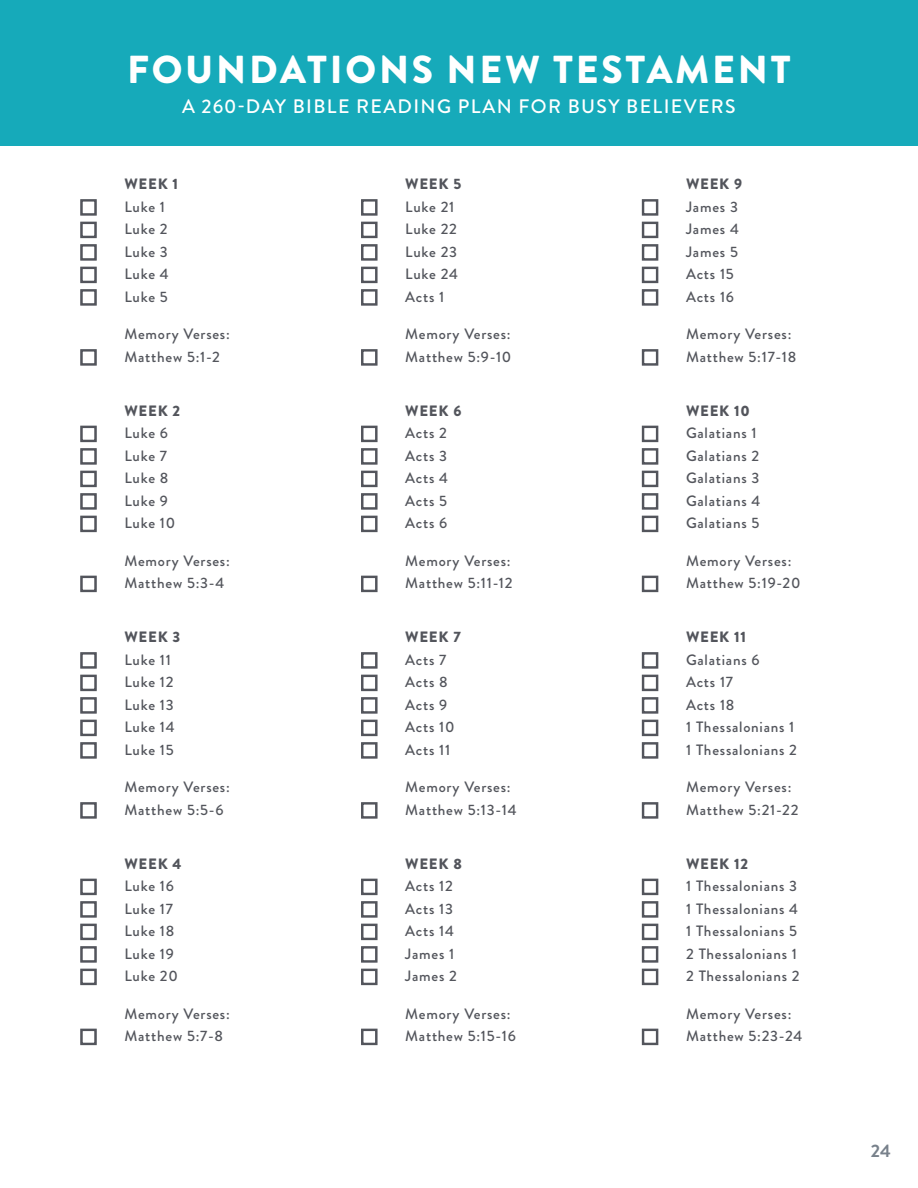
<style>
.page{position:relative;width:918px;height:1188px;background:#fff}
.page>*{position:absolute;margin:0;border:0;box-sizing:border-box;transform-origin:0 0}
.t1{font:900 39px "Brandon Grotesque";letter-spacing:.07em;color:#fff}
.t2{font:500 19.5px "Brandon Grotesque";letter-spacing:.07em;color:#fff}
.t3{font:700 18px "Brandon Grotesque";color:#78818b}
.t4{font:500 15px/22.5px "Brandon Grotesque";letter-spacing:.05em;color:#53555c}
.t5{font:900 15px "Brandon Grotesque";letter-spacing:.05em;color:#53555c}
</style>
<div class="page">
<div style="left:0;top:0;width:918px;height:146px;background:#16aaba"></div>
<h1 class="t1" style="left:127px;top:42px;width:665px">FOUNDATIONS NEW TESTAMENT</h1>
<h2 class="t2" style="left:182px;top:93px;width:555px">A 260-DAY BIBLE READING PLAN FOR BUSY BELIEVERS</h2>
<p class="t5" style="left:124px;top:174px;width:55px">WEEK 1</p>
<p class="t4" style="left:124px;top:196px;width:46px">Luke 1<br>Luke 2<br>Luke 3<br>Luke 4<br>Luke 5</p>
<p class="t4" style="left:124px;top:323px;width:107px">Memory Verses:<br>Matthew 5:1-2</p>
<p class="t5" style="left:124px;top:400px;width:57px">WEEK 2</p>
<p class="t4" style="left:124px;top:422px;width:52px">Luke 6<br>Luke 7<br>Luke 8<br>Luke 9<br>Luke 10</p>
<p class="t4" style="left:124px;top:550px;width:107px">Memory Verses:<br>Matthew 5:3-4</p>
<p class="t5" style="left:124px;top:627px;width:57px">WEEK 3</p>
<p class="t4" style="left:124px;top:649px;width:52px">Luke 11<br>Luke 12<br>Luke 13<br>Luke 14<br>Luke 15</p>
<p class="t4" style="left:124px;top:776px;width:107px">Memory Verses:<br>Matthew 5:5-6</p>
<p class="t5" style="left:124px;top:853px;width:59px">WEEK 4</p>
<p class="t4" style="left:124px;top:875px;width:55px">Luke 16<br>Luke 17<br>Luke 18<br>Luke 19<br>Luke 20</p>
<p class="t4" style="left:124px;top:1003px;width:107px">Memory Verses:<br>Matthew 5:7-8</p>
<p class="t5" style="left:405px;top:174px;width:58px">WEEK 5</p>
<p class="t4" style="left:405px;top:196px;width:54px">Luke 21<br>Luke 22<br>Luke 23<br>Luke 24<br>Acts 1</p>
<p class="t4" style="left:405px;top:323px;width:108px">Memory Verses:<br>Matthew 5:9-10</p>
<p class="t5" style="left:405px;top:400px;width:58px">WEEK 6</p>
<p class="t4" style="left:405px;top:422px;width:44px;text-align:justify">Acts 2<br>Acts 3<br>Acts 4<br>Acts 5<br>Acts 6</p>
<p class="t4" style="left:405px;top:550px;width:109px">Memory Verses:<br>Matthew 5:11-12</p>
<p class="t5" style="left:405px;top:627px;width:57px">WEEK 7</p>
<p class="t4" style="left:405px;top:649px;width:51px">Acts 7<br>Acts 8<br>Acts 9<br>Acts 10<br>Acts 11</p>
<p class="t4" style="left:405px;top:776px;width:113px">Memory Verses:<br>Matthew 5:13-14</p>
<p class="t5" style="left:405px;top:853px;width:58px">WEEK 8</p>
<p class="t4" style="left:405px;top:875px;width:53px">Acts 12<br>Acts 13<br>Acts 14<br>James 1<br>James 2</p>
<p class="t4" style="left:405px;top:1003px;width:112px">Memory Verses:<br>Matthew 5:15-16</p>
<p class="t5" style="left:686px;top:174px;width:58px">WEEK 9</p>
<p class="t4" style="left:686px;top:196px;width:54px">James 3<br>James 4<br>James 5<br>Acts 15<br>Acts 16</p>
<p class="t4" style="left:686px;top:323px;width:112px">Memory Verses:<br>Matthew 5:17-18</p>
<p class="t5" style="left:686px;top:400px;width:65px">WEEK 10</p>
<p class="t4" style="left:686px;top:422px;width:76px">Galatians 1<br>Galatians 2<br>Galatians 3<br>Galatians 4<br>Galatians 5</p>
<p class="t4" style="left:686px;top:550px;width:116px">Memory Verses:<br>Matthew 5:19-20</p>
<p class="t5" style="left:686px;top:627px;width:62px">WEEK 11</p>
<p class="t4" style="left:686px;top:649px;width:112px">Galatians 6<br>Acts 17<br>Acts 18<br>1 Thessalonians 1<br>1 Thessalonians 2</p>
<p class="t4" style="left:686px;top:776px;width:114px">Memory Verses:<br>Matthew 5:21-22</p>
<p class="t5" style="left:686px;top:853px;width:64px">WEEK 12</p>
<p class="t4" style="left:686px;top:875px;width:115px">1 Thessalonians 3<br>1 Thessalonians 4<br>1 Thessalonians 5<br>2 Thessalonians 1<br>2 Thessalonians 2</p>
<p class="t4" style="left:686px;top:1003px;width:118px">Memory Verses:<br>Matthew 5:23-24</p>
<p class="t3" style="left:871px;top:1138px;width:22px">24</p>
</div>
